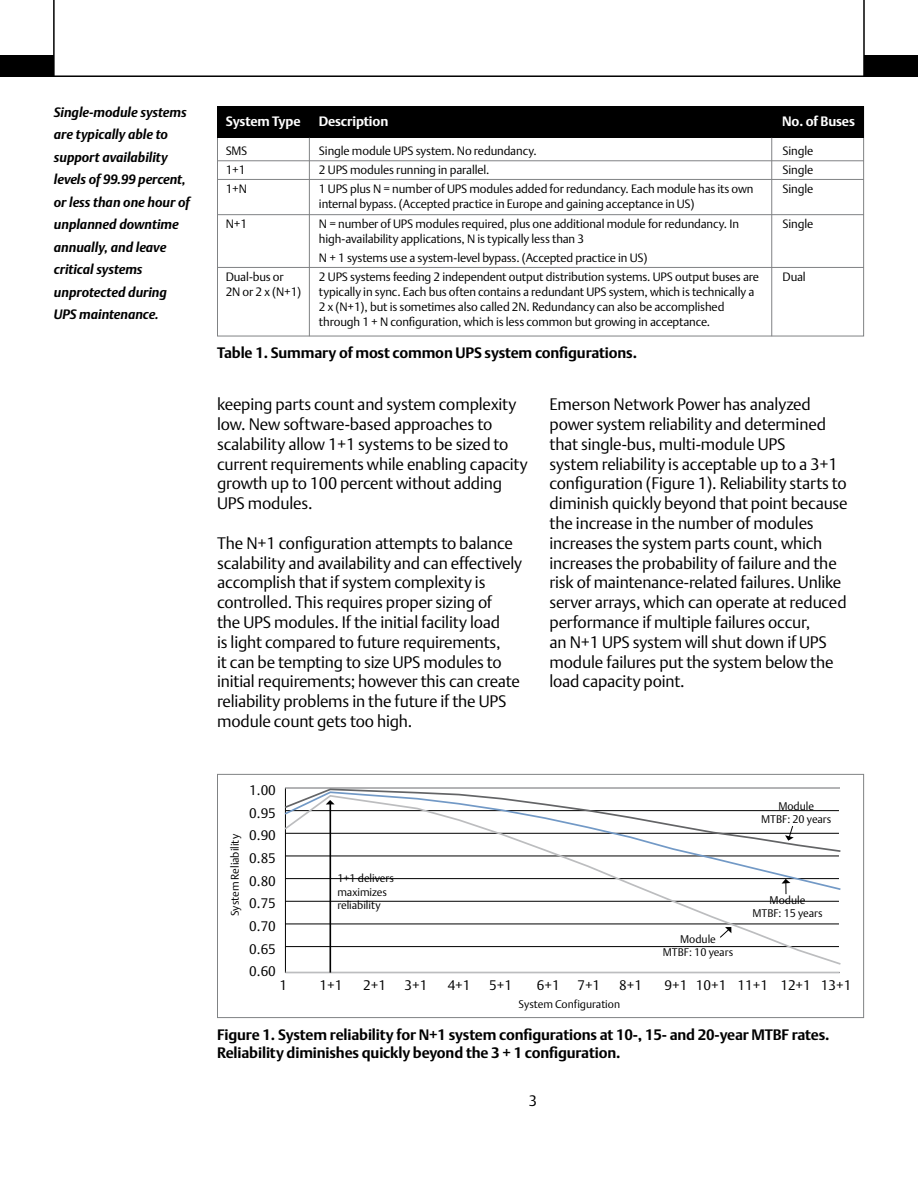
<style>
.page{position:relative;width:918px;height:1188px;background:#fff}
.page>*{position:absolute;margin:0;border:0;box-sizing:border-box;transform-origin:0 0}
.t1{font:16.5px/19.8px "DTL Argo T Light";letter-spacing:-.01em;color:#000}
.t2{font:700 15px/18px "DTL Argo T";letter-spacing:-.01em;color:#000}
.t3{font:15px "DTL Argo T Light";color:#000}
.t4{font:13.65px "DTL Argo T Light";color:#000}
.t5{font:italic 700 13.5px/22.5px "DTL Argo T";color:#000}
.t6{font:700 13.5px "DTL Argo T";letter-spacing:-.01em;color:#fff}
.t7{font:12px/19.4px "DTL Argo T Light";letter-spacing:-.01em;color:#000}
.t8{font:10.95px/13.2px "DTL Argo T Light";color:#000;text-align:center}
</style>
<div class="page">
<hr style="left:0;top:75px;width:918px;height:2px;background:#000">
<hr style="left:53px;top:0;width:2px;height:76px;background:#000">
<hr style="left:863px;top:0;width:2px;height:76px;background:#000">
<div style="left:0;top:55px;width:54px;height:21px;background:#000"></div>
<div style="left:864px;top:55px;width:54px;height:21px;background:#000"></div>
<hr style="left:285px;top:787px;width:555px;height:2px;background:#bcbdbf">
<hr style="left:285px;top:972px;width:555px;height:1px;background:#bcbdbf">
<hr style="left:329px;top:804px;width:2px;height:169px;background:#000">
<svg style="left:284px;top:891px;width:557px;height:75px"></svg>
<svg style="left:284px;top:853px;width:557px;height:38px"></svg>
<svg style="left:719px;top:927px;width:12px;height:12px"></svg>
<svg style="left:782px;top:879px;width:8px;height:15px"></svg>
<svg style="left:284px;top:788px;width:557px;height:65px"></svg>
<div style="left:217px;top:774px;width:647px;height:244px;border:1px solid #808284"></div>
<div style="left:217px;top:106px;width:647px;height:32px;background:#000"></div>
<hr style="left:217px;top:160px;width:647px;height:1px;background:#808284">
<hr style="left:217px;top:179px;width:647px;height:1px;background:#808284">
<hr style="left:217px;top:214px;width:647px;height:1px;background:#808284">
<hr style="left:217px;top:267px;width:647px;height:1px;background:#808284">
<hr style="left:309px;top:138px;width:1px;height:198px;background:#808284">
<hr style="left:771px;top:138px;width:1px;height:198px;background:#808284">
<p class="t5" style="left:54px;top:101px;width:137px">Single-module systems are typically able to support availability levels of 99.99 percent, or less than one hour of unplanned downtime annually, and leave critical systems unprotected during<br>UPS maintenance.</p>
<p class="t6" style="left:226px;top:113px;width:76px">System Type</p>
<p class="t6" style="left:319px;top:113px;width:71px">Description</p>
<p class="t6" style="left:782px;top:113px;width:74px">No. of Buses</p>
<p class="t7" style="left:226px;top:141px;width:23px">SMS<br>1+1<br>1+N</p>
<p class="t7" style="left:226px;top:214px;width:23px">N+1</p>
<p class="t7" style="left:319px;top:141px;width:436px">Single module UPS system. No redundancy.<br>2 UPS modules running in parallel.<br>1 UPS plus N = number of UPS modules added for redundancy. Each module has its own</p>
<p class="t7" style="left:319px;top:194px;width:422px">internal bypass. (Accepted practice in Europe and gaining acceptance in US)<br>N = number of UPS modules required, plus one additional module for redundancy. In</p>
<p class="t7" style="left:319px;top:229px;width:442px">high-availability applications, N is typically less than 3<br>N + 1 systems use a system-level bypass. (Accepted practice in US)<br>2 UPS systems feeding 2 independent output distribution systems. UPS output buses are</p>
<p class="t7" style="left:319px;top:285px;width:437px;line-height:15px">typically in sync. Each bus often contains a redundant UPS system, which is technically a<br>2 x (N+1), but is sometimes also called 2N. Redundancy can also be accomplished through 1 + N configuration, which is less common but growing in acceptance.</p>
<p class="t7" style="left:783px;top:141px;width:32px;text-align:justify">Single Single Single</p>
<p class="t7" style="left:783px;top:214px;width:32px">Single</p>
<p class="t7" style="left:226px;top:269px;width:77px;line-height:15px">Dual-bus or<br>2N or 2 x (N+1)</p>
<p class="t7" style="left:783px;top:267px;width:25px">Dual</p>
<p class="t2" style="left:217px;top:343px;width:422px">Table 1. Summary of most common UPS system configurations.</p>
<p class="t1" style="left:217px;top:394px;width:312px">keeping parts count and system complexity low. New software-based approaches to scalability allow 1+1 systems to be sized to current requirements while enabling capacity growth up to 100 percent without adding UPS modules.</p>
<p class="t1" style="left:217px;top:533px;width:306px">The N+1 configuration attempts to balance scalability and availability and can effectively accomplish that if system complexity is controlled. This requires proper sizing of<br>the UPS modules. If the initial facility load<br>is light compared to future requirements,<br>it can be tempting to size UPS modules to initial requirements; however this can create reliability problems in the future if the UPS module count gets too high.</p>
<p class="t4" style="left:249px;top:782px;width:28px">1.00</p>
<p class="t8" style="left:228px;top:916px;width:84px;rotate:-90deg">System Reliability</p>
<p class="t4" style="left:249px;top:805px;width:28px">0.95</p>
<p class="t4" style="left:249px;top:827px;width:28px">0.90</p>
<p class="t4" style="left:249px;top:850px;width:28px">0.85</p>
<p class="t4" style="left:249px;top:873px;width:28px">0.80</p>
<p class="t4" style="left:249px;top:895px;width:28px">0.75</p>
<p class="t4" style="left:249px;top:918px;width:28px">0.70</p>
<p class="t4" style="left:249px;top:941px;width:28px">0.65</p>
<p class="t4" style="left:249px;top:963px;width:28px">0.60</p>
<p class="t8" style="left:337px;top:872px;width:58px;text-align:left">1+1 delivers maximizes reliability</p>
<p class="t1" style="left:550px;top:394px;width:300px">Emerson Network Power has analyzed power system reliability and determined that single-bus, multi-module UPS<br>system reliability is acceptable up to a 3+1 configuration (Figure 1). Reliability starts to diminish quickly beyond that point because the increase in the number of modules increases the system parts count, which increases the probability of failure and the risk of maintenance-related failures. Unlike server arrays, which can operate at reduced performance if multiple failures occur,<br>an N+1 UPS system will shut down if UPS module failures put the system below the load capacity point.</p>
<p class="t8" style="left:761px;top:799px;width:72px">Module<br>MTBF: 20 years</p>
<p class="t8" style="left:663px;top:932px;width:72px">Module<br>MTBF: 10 years</p>
<p class="t8" style="left:752px;top:893px;width:72px">Module<br>MTBF: 15 years</p>
<p class="t4" style="left:279px;top:977px;width:9px">1</p>
<p class="t4" style="left:320px;top:977px;width:24px">1+1</p>
<p class="t4" style="left:363px;top:977px;width:24px">2+1</p>
<p class="t4" style="left:404px;top:977px;width:24px">3+1</p>
<p class="t4" style="left:448px;top:977px;width:24px">4+1</p>
<p class="t4" style="left:489px;top:977px;width:24px">5+1</p>
<p class="t4" style="left:537px;top:977px;width:24px">6+1</p>
<p class="t4" style="left:577px;top:977px;width:24px">7+1</p>
<p class="t4" style="left:619px;top:977px;width:24px">8+1</p>
<p class="t4" style="left:665px;top:977px;width:188px">9+1 10+1 11+1 12+1 13+1</p>
<p class="t8" style="left:519px;top:997px;width:103px">System Configuration</p>
<p class="t2" style="left:217px;top:1025px;width:614px">Figure 1. System reliability for N+1 system configurations at 10-, 15- and 20-year MTBF rates.<br>Reliability diminishes quickly beyond the 3 + 1 configuration.</p>
<p class="t3" style="left:529px;top:1092px;width:10px">3</p>
</div>
